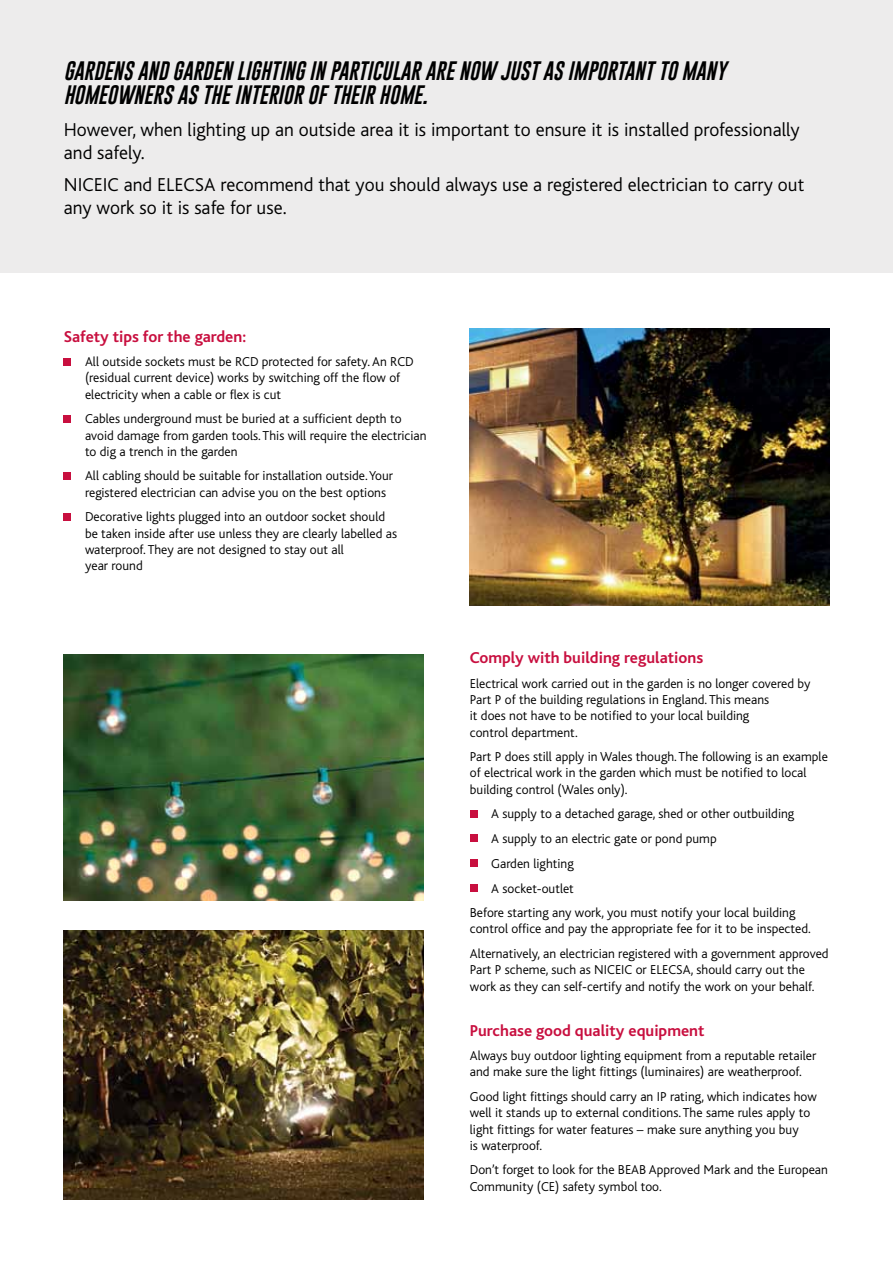
<style>
.page{position:relative;width:893px;height:1263px;background:#fff}
.page>*{position:absolute;margin:0;border:0;box-sizing:border-box;transform-origin:0 0}
.t1{font:300 19.5px/23.4px "Bliss";color:#000}
.t2{font:italic 19.5px/23.4px "Gobold";color:#000}
.t3{font:700 16.5px "Bliss";color:#c80f3f}
.t4{font:300 13.5px/16.2px "Bliss";color:#000}
</style>
<div class="page">
<img style="left:470px;top:329px;width:359px;height:277px">
<div style="left:0;top:0;width:893px;height:272px;background:#edecec"></div>
<img style="left:64px;top:654px;width:359px;height:247px">
<div style="left:64px;top:358px;width:7px;height:7px;background:#c80f3f"></div>
<div style="left:64px;top:513px;width:7px;height:8px;background:#c80f3f"></div>
<div style="left:64px;top:415px;width:7px;height:8px;background:#c80f3f"></div>
<div style="left:64px;top:472px;width:7px;height:8px;background:#c80f3f"></div>
<div style="left:470px;top:810px;width:7px;height:7px;background:#c80f3f"></div>
<div style="left:470px;top:835px;width:7px;height:7px;background:#c80f3f"></div>
<div style="left:470px;top:859px;width:7px;height:8px;background:#c80f3f"></div>
<div style="left:470px;top:884px;width:7px;height:8px;background:#c80f3f"></div>
<img style="left:64px;top:930px;width:359px;height:269px">
<h1 class="t2" style="left:64px;top:59px;width:644px">GA RDENS AND GARDEN LIGHTING IN PARTICULA R ARE NOW JUST AS IMPORTAN T TO MANY<br>HOMEOWNERS AS THE INTERIOR OF THEIR HOME.</h1>
<h1 class="t1" style="left:64px;top:118px;width:737px">However, when lighting up an outside area it is important to ensure it is installed professionally and safely.</h1>
<h1 class="t1" style="left:64px;top:173px;width:742px">NICEIC and ELECSA recommend that you should always use a registered electrician to carry out any work so it is safe for use.</h1>
<p class="t3" style="left:64px;top:328px;width:184px">Safety tips for the garden:</p>
<p class="t4" style="left:85px;top:354px;width:330px">All outside sockets must be RCD protected for safety. An RCD (residual current device) works by switching off the flow of electricity when a cable or flex is cut</p>
<p class="t4" style="left:85px;top:411px;width:343px">Cables underground must be buried at a sufficient depth to avoid damage from garden tools. This will require the electrician to dig a trench in the garden</p>
<p class="t4" style="left:85px;top:468px;width:310px">All cabling should be suitable for installation outside. Your registered electrician can advise you on the best options</p>
<p class="t4" style="left:85px;top:509px;width:314px">Decorative lights plugged into an outdoor socket should be taken inside after use unless they are clearly labelled as waterproof. They are not designed to stay out all<br>year round</p>
<p class="t3" style="left:470px;top:649px;width:235px">Comply with building regulations</p>
<p class="t4" style="left:470px;top:676px;width:342px">Electrical work carried out in the garden is no longer covered by Part P of the building regulations in England. This means<br>it does not have to be notified to your local building<br>control department.</p>
<p class="t4" style="left:470px;top:749px;width:360px">Part P does still apply in Wales though. The following is an example of electrical work in the garden which must be notified to local building control (Wales only).</p>
<p class="t4" style="left:491px;top:806px;width:305px">A supply to a detached garage, shed or other outbuilding</p>
<p class="t4" style="left:491px;top:831px;width:227px">A supply to an electric gate or pond pump</p>
<p class="t4" style="left:491px;top:855px;width:84px">Garden lighting</p>
<p class="t4" style="left:491px;top:880px;width:84px">A socket-outlet</p>
<p class="t4" style="left:470px;top:905px;width:327px">Before starting any work, you must notify your local building</p>
<p class="t4" style="left:470px;top:917px;width:360px;line-height:24.8px">control office and pay the appropriate fee for it to be inspected.<br>Alternatively, an electrician registered with a government approved</p>
<p class="t4" style="left:470px;top:962px;width:346px">Part P scheme, such as NICEIC or ELECSA, should carry out the work as they can self-certify and notify the work on your behalf.</p>
<p class="t3" style="left:470px;top:1021px;width:236px">Purchase good quality equipment</p>
<p class="t4" style="left:470px;top:1048px;width:348px">Always buy outdoor lighting equipment from a reputable retailer and make sure the light fittings (luminaires) are weatherproof.</p>
<p class="t4" style="left:470px;top:1089px;width:348px">Good light fittings should carry an IP rating, which indicates how well it stands up to external conditions. The same rules apply to light fittings for water features – make sure anything you buy<br>is waterproof.</p>
<p class="t4" style="left:470px;top:1162px;width:360px">Don’t forget to look for the BEAB Approved Mark and the European<br>Community (CE) safety symbol too.</p>
</div>
